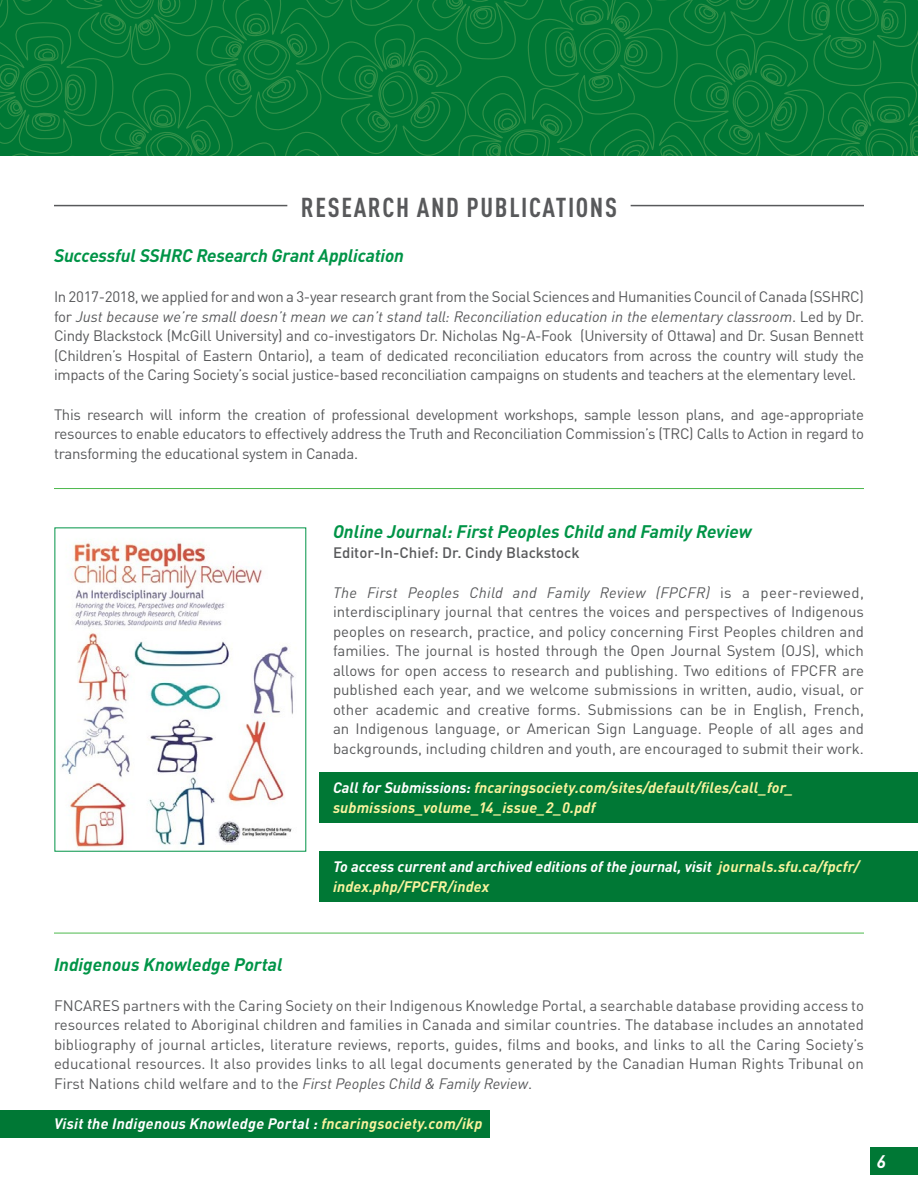
<style>
.page{position:relative;width:918px;height:1188px;background:#fff}
.page>*{position:absolute;margin:0;border:0;box-sizing:border-box;transform-origin:0 0}
.t1{font:700 condensed 27px "DIN Pro";letter-spacing:.06em;color:#58595b}
.t2{font:italic 700 18px "DIN Pro";color:#009447}
.t3{font:italic 700 18px "DIN Pro";color:#fff}
.t4{font:15px/19.5px "DIN Pro";letter-spacing:-.02em;color:#58595b;text-align:justify}
.t5{font:italic 700 15px/19.5px "DIN Pro";letter-spacing:.01em;color:#fff}
.t6{font:italic 700 15px/19.5px "DIN Pro";letter-spacing:.005em;color:#f9f39e}
.t7{font:500 15px "DIN Pro";color:#58595b}
.s1{font-style:italic}
.s2{color:#fff}
.s3{color:#f9f39e}
</style>
<div class="page">
<svg style="left:0;top:0;width:918px;height:156px;background:#077b37"></svg>
<div style="left:320px;top:772px;width:598px;height:51px;background:#007835"></div>
<div style="left:320px;top:851px;width:598px;height:51px;background:#007835"></div>
<div style="left:1px;top:1110px;width:489px;height:27px;background:#007835"></div>
<div style="left:870px;top:1147px;width:48px;height:27px;background:#007835"></div>
<img style="left:61px;top:542px;width:233px;height:306px">
<hr style="left:54px;top:205px;width:233px;height:1px;background:#58595b">
<hr style="left:631px;top:205px;width:233px;height:1px;background:#58595b">
<hr style="left:54px;top:488px;width:810px;height:1px;background:#4db94d">
<hr style="left:54px;top:933px;width:810px;height:1px;background:#4db94d">
<h1 class="t1" style="left:301px;top:187px;width:318px">RESEARCH AND PUBLICATIONS</h1>
<p class="t2" style="left:54px;top:241px;width:352px">Successful SSHRC Research Grant Application</p>
<p class="t4" style="left:54px;top:286px;width:812px">In 2017-2018, we applied for and won a 3-year research grant from the Social Sciences and Humanities Council of Canada (SSHRC) for <span class="s1">Just because we’re small doesn’t mean we can’t stand tall: Reconciliation education in the elementary classroom</span>. Led by Dr.<br>Cindy Blackstock (McGill University) and co-investigators Dr. Nicholas Ng-A-Fook (University of Ottawa) and Dr. Susan Bennett (Children’s Hospital of Eastern Ontario), a team of dedicated reconciliation educators from across the country will study the impacts of the Caring Society’s social justice-based reconciliation campaigns on students and teachers at the elementary level.</p>
<p class="t4" style="left:54px;top:403px;width:812px">This research will inform the creation of professional development workshops, sample lesson plans, and age-appropriate resources to enable educators to effectively address the Truth and Reconciliation Commission’s (TRC) Calls to Action in regard to transforming the educational system in Canada.</p>
<p class="t2" style="left:333px;top:517px;width:420px">Online Journal: First Peoples Child and Family Review</p>
<p class="t7" style="left:333px;top:540px;width:248px">Editor-In-Chief: Dr. Cindy Blackstock</p>
<p class="t4" style="left:333px;top:581px;width:533px"><span class="s1">The First Peoples Child and Family Review (FPCFR)</span> is a peer-reviewed, interdisciplinary journal that centres the voices and perspectives of Indigenous peoples on research, practice, and policy concerning First Peoples children and families. The journal is hosted through the Open Journal System (OJS), which allows for open access to research and publishing. Two editions of FPCFR are published each year, and we welcome submissions in written, audio, visual, or other academic and creative forms. Submissions can be in English, French, an Indigenous language, or American Sign Language. People of all ages and backgrounds, including children and youth, are encouraged to submit their work.</p>
<p class="t6" style="left:333px;top:776px;width:462px"><span class="s2">Call for Submissions:</span> fncaringsociety.com/sites/default/files/call_for_ submissions_volume_14_issue_2_0.pdf</p>
<p class="t5" style="left:333px;top:855px;width:528px">To access current and archived editions of the journal, visit <span class="s3">journals.sfu.ca/fpcfr/ index.php/FPCFR/index</span></p>
<p class="t2" style="left:54px;top:950px;width:230px">Indigenous Knowledge Portal</p>
<p class="t4" style="left:54px;top:994px;width:812px">FNCARES partners with the Caring Society on their Indigenous Knowledge Portal, a searchable database providing access to resources related to Aboriginal children and families in Canada and similar countries. The database includes an annotated bibliography of journal articles, literature reviews, reports, guides, films and books, and links to all the Caring Society’s educational resources. It also provides links to all legal documents generated by the Canadian Human Rights Tribunal on First Nations child welfare and to the <span class="s1">First Peoples Child &amp; Family Review</span>.</p>
<p class="t5" style="left:54px;top:1112px;width:430px">Visit the Indigenous Knowledge Portal : <span class="s3">fncaringsociety.com/ikp</span></p>
<p class="t3" style="left:877px;top:1146px;width:11px">6</p>
</div>
